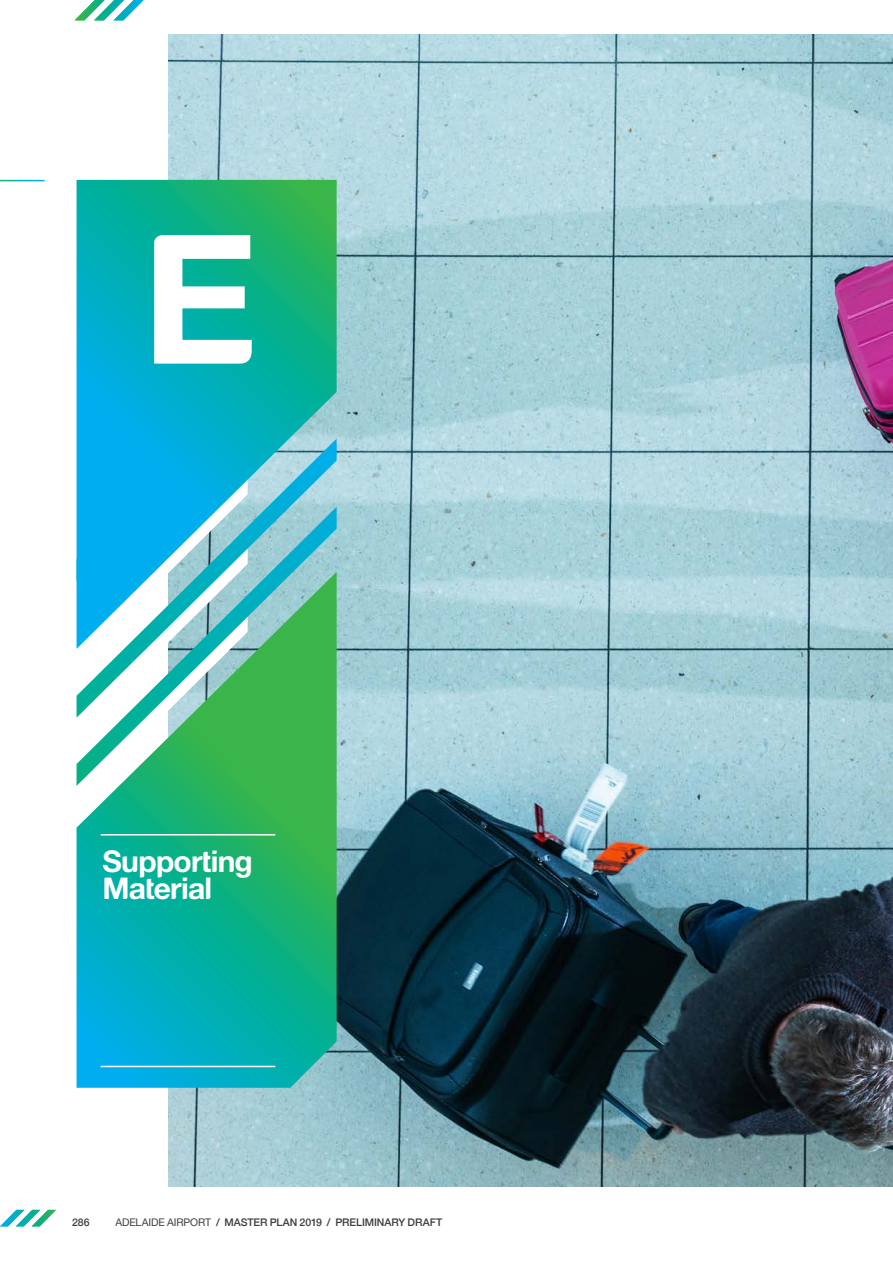
<style>
.page{position:relative;width:893px;height:1263px;background:#fff}
.page>*{position:absolute;margin:0;border:0;box-sizing:border-box;transform-origin:0 0}
.t1{font:700 180px "Airvetica Nue";color:#fff}
.t2{font:700 30px/27px "Airvetica Nue";letter-spacing:-.025em;color:#fff}
.t3{font:500 10.5px "Helvetica Neue";letter-spacing:-.01em;color:#3e3e3f}
.s1{font-weight:400}
</style>
<div class="page">
<svg style="left:0;top:1210px;width:56px;height:16px"></svg>
<img style="left:169px;top:34px;width:724px;height:1152px">
<svg style="left:75px;top:0;width:69px;height:20px"></svg>
<svg style="left:77px;top:180px;width:260px;height:392px;background:#1ab3b7"></svg>
<svg style="left:77px;top:572px;width:260px;height:516px;background:#37ba9c"></svg>
<hr style="left:101px;top:834px;width:174px;height:1px;background:#fff">
<hr style="left:101px;top:1066px;width:174px;height:1px;background:#fff">
<h1 class="t1" style="left:142px;top:188px;width:118px">E</h1>
<h2 class="t2" style="left:102px;top:847px;width:152px">Supporting<br>Material</h2>
<p class="t3" style="left:72px;top:1215px;width:19px">286</p>
<p class="t3" style="left:115px;top:1215px;width:328px"><span class="s1">ADELAIDE AIRPORT</span> / MASTER PLAN 2019 / PRELIMINARY DRAFT</p>
</div>
